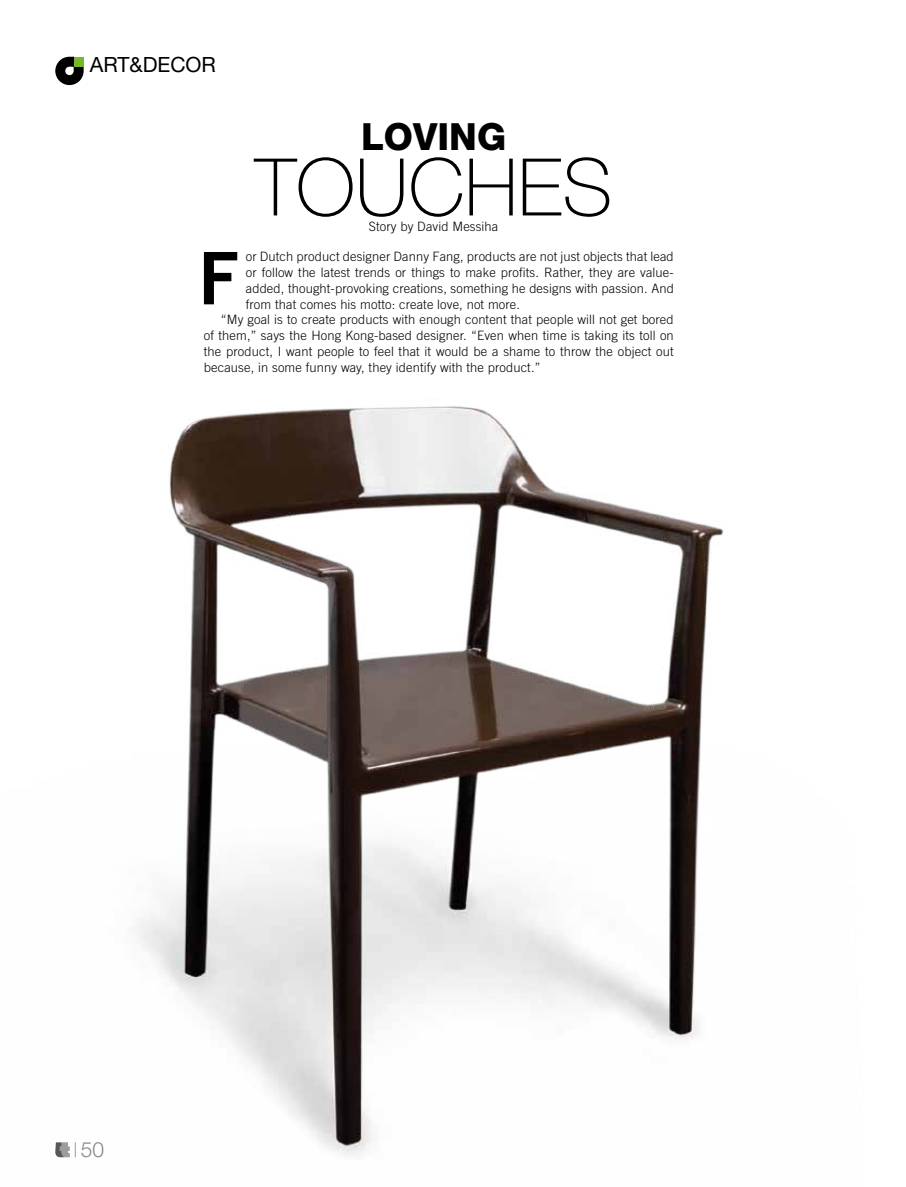
<style>
.page{position:relative;width:906px;height:1187px;background:#fff}
.page>*{position:absolute;margin:0;border:0;box-sizing:border-box;transform-origin:0 0}
.t1{font:100 79.5px "Helvetica Neue";color:#000}
.t2{font:800 37.5px "Helvetica Neue";color:#000}
.t3{font:21px "Helvetica Neue";color:#000}
.t4{font:300 21px "Helvetica Neue";color:#86888a}
.t5{font:300 12.9px "Trade Gothic LT Std";letter-spacing:.01em;color:#000}
</style>
<div class="page">
<img style="left:59px;top:406px;width:665px;height:752px">
<svg style="left:55px;top:1142px;width:21px;height:15px"></svg>
<svg style="left:55px;top:57px;width:29px;height:28px"></svg>
<div style="left:74px;top:57px;width:10px;height:10px;background:#76b82a"></div>
<svg style="left:204px;top:252px;width:33px;height:52px"></svg>
<h3 class="t3" style="left:90px;top:52px;width:128px">ART&amp;DECOR</h3>
<h2 class="t2" style="left:361px;top:114px;width:147px">LOVING</h2>
<h1 class="t1" style="left:255px;top:142px;width:359px">TOUCHES</h1>
<p class="t5" style="left:369px;top:219px;width:131px">Story by David Messiha</p>
<p class="t5" style="left:246px;top:249px;width:429px">or Dutch product designer Danny Fang, products are not just objects that lead</p>
<p class="t5" style="left:246px;top:265px;width:429px">or follow the latest trends or things to make profits. Rather, they are value-</p>
<p class="t5" style="left:246px;top:280px;width:429px">added, thought-provoking creations, something he designs with passion. And</p>
<p class="t5" style="left:246px;top:296px;width:276px">from that comes his motto: create love, not more.</p>
<p class="t5" style="left:221px;top:312px;width:454px">“My goal is to create products with enough content that people will not get bored</p>
<p class="t5" style="left:204px;top:328px;width:471px">of them,” says the Hong Kong-based designer. “Even when time is taking its toll on</p>
<p class="t5" style="left:204px;top:343px;width:471px">the product, I want people to feel that it would be a shame to throw the object out</p>
<p class="t5" style="left:204px;top:359px;width:338px">because, in some funny way, they identify with the product.”</p>
<h3 class="t4" style="left:81px;top:1136px;width:25px">50</h3>
</div>
